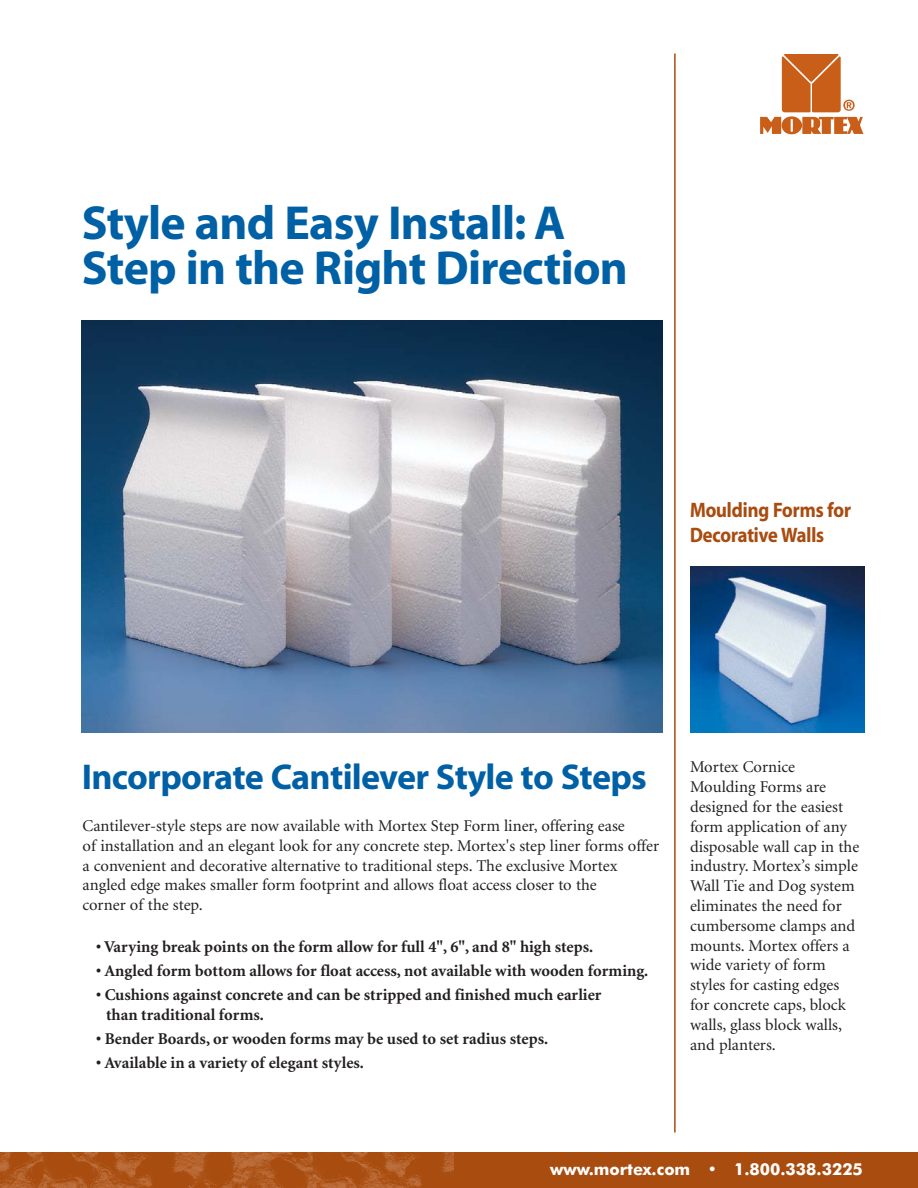
<style>
.page{position:relative;width:918px;height:1188px;background:#fff}
.page>*{position:absolute;margin:0;border:0;box-sizing:border-box;transform-origin:0 0}
.t1{font:48px/45px "Myriad Headline";color:#0060a5}
.t2{font:36px "Myriad Headline";color:#0060a5}
.t3{font:21px/25.2px "Myriad Headline";color:#a84c0f;scale:.9 1}
.t4{font:16.5px/19.8px "Minion";color:#231f20}
.t5{font:700 16.5px/19.8px "Minion";color:#231f20}
.t6{font:700 16.5px "Futura BT";color:#fff}
</style>
<div class="page">
<svg style="left:760px;top:54px;width:103px;height:80px"></svg>
<div style="left:0;top:1152px;width:918px;height:36px;background:#a84c0f"></div>
<img style="left:0;top:1152px;width:453px;height:36px">
<hr style="left:674px;top:54px;width:2px;height:1079px;background:#a84c0f">
<img style="left:82px;top:320px;width:580px;height:413px">
<img style="left:690px;top:566px;width:174px;height:166px">
<h1 class="t1" style="left:82px;top:204px;width:547px">Style and Easy Install: A<br>Step in the Right Direction</h1>
<p class="t3" style="left:690px;top:499px;width:180px">Moulding Forms for<br>Decorative Walls</p>
<h2 class="t2" style="left:82px;top:764px;width:566px">Incorporate Cantilever Style to Steps</h2>
<p class="t4" style="left:82px;top:817px;width:578px">Cantilever-style steps are now available with Mortex Step Form liner, offering ease<br>of installation and an elegant look for any concrete step. Mortex's step liner forms offer a convenient and decorative alternative to traditional steps. The exclusive Mortex angled edge makes smaller form footprint and allows float access closer to the<br>corner of the step.</p>
<p class="t5" style="left:96px;top:938px;width:499px">• Varying break points on the form allow for full 4", 6", and 8" high steps.</p>
<p class="t5" style="left:96px;top:962px;width:554px">• Angled form bottom allows for float access, not available with wooden forming.</p>
<p class="t5" style="left:106px;top:986px;width:497px;text-indent:-10px">• Cushions against concrete and can be stripped and finished much earlier than traditional forms.</p>
<p class="t5" style="left:96px;top:1030px;width:454px">• Bender Boards, or wooden forms may be used to set radius steps.</p>
<p class="t5" style="left:96px;top:1054px;width:269px">• Available in a variety of elegant styles.</p>
<p class="t4" style="left:690px;top:759px;width:171px">Mortex Cornice<br>Moulding Forms are designed for the easiest form application of any disposable wall cap in the industry. Mortex’s simple<br>Wall Tie and Dog system eliminates the need for cumbersome clamps and mounts. Mortex offers a wide variety of form styles for casting edges for concrete caps, block walls, glass block walls, and planters.</p>
<p class="t6" style="left:550px;top:1162px;width:314px">www.mortex.com • 1.800.338.3225</p>
</div>
